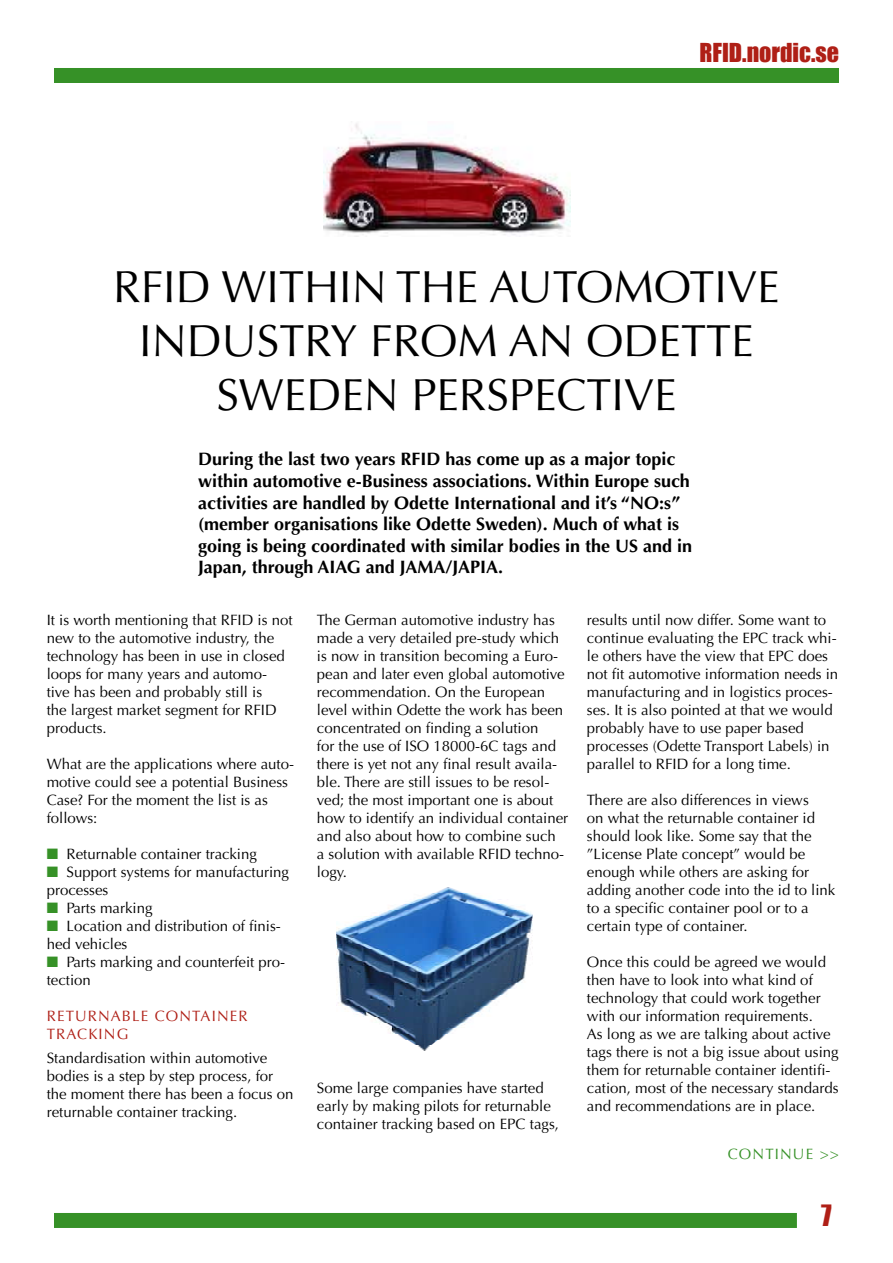
<style>
.page{position:relative;width:893px;height:1263px;background:#fff}
.page>*{position:absolute;margin:0;border:0;box-sizing:border-box;transform-origin:0 0}
.t1{font:45px/54px "Optima";color:#000;text-align:center}
.t2{font:24px "Impact";color:#af1f16}
.t3{font:700 18px/21.6px "Optima";color:#000}
.t4{font:15px/18px "Optima";color:#000}
.t5{font:15px/18px "Optima";letter-spacing:.075em;color:#af1f16}
.t6{font:15px "Optima";letter-spacing:.075em;color:#369127}
.s1{color:#369127}
</style>
<div class="page">
<div style="left:54px;top:68px;width:785px;height:15px;background:#369127"></div>
<div style="left:54px;top:1213px;width:743px;height:15px;background:#369127"></div>
<img style="left:336px;top:888px;width:197px;height:162px">
<img style="left:324px;top:123px;width:246px;height:112px">
<h2 class="t2" style="left:700px;top:37px;width:141px">RFID.nordic.se</h2>
<h1 class="t1" style="left:113px;top:261px;width:668px">RFI D within the automotive ind ustry from an Od ette<br>Sweden perspective</h1>
<p class="t3" style="left:198px;top:449px;width:495px">During the last two years RFID has come up as a major topic within automotive e-Business associations. Within Europe such activities are handled by Odette International and it’s “NO:s” (member organisations like Odette Sweden). Much of what is going is being coordinated with similar bodies in the US and in Japan, through AIAG and JAMA/JAPIA.</p>
<p class="t4" style="left:47px;top:611px;width:247px">It is worth mentioning that RFI D is not new to the automotive industry, the technology has been in use in closed loops for many years and automo&shy;tive has been and probably still is<br>the largest market segment for RFI D products.</p>
<p class="t4" style="left:47px;top:755px;width:249px">What are the applications where auto&shy;motive could see a potential B usiness<br>Case? For the moment the list is as follows:</p>
<p class="t4" style="left:47px;top:845px;width:212px"><span class="s1">■</span> Returnable container tracking</p>
<p class="t4" style="left:47px;top:863px;width:244px"><span class="s1">■</span> Support systems for manufacturing processes</p>
<p class="t4" style="left:47px;top:899px;width:107px"><span class="s1">■</span> Parts marking</p>
<p class="t4" style="left:47px;top:917px;width:236px"><span class="s1">■</span> Location and distribution of finis&shy;hed vehicles</p>
<p class="t4" style="left:47px;top:953px;width:240px"><span class="s1">■</span> Parts marking and counterfeit pro&shy;tection</p>
<p class="t5" style="left:47px;top:1007px;width:202px">Returnable contain er trackin g</p>
<p class="t4" style="left:47px;top:1049px;width:248px">Standardisation within automotive bodies is a step by step process, for the moment there has been a focus on returnable container tracking.</p>
<p class="t4" style="left:587px;top:611px;width:253px">results until now differ. Some want to continue evaluating the EPC track whi&shy;le others have the view that EPC does not fit automotive information needs in manufacturing and in logistics proces&shy;ses. It is also pointed at that we would probably have to use paper based processes (Odette Transport Labels) in parallel to RFI D for a long time.</p>
<p class="t4" style="left:587px;top:791px;width:250px">There are also differences in views<br>on what the returnable container id should look like. Some say that the ”License Plate concept” would be enough while others are asking for adding another code into the id to link to a specific container pool or to a certain type of container.</p>
<p class="t4" style="left:587px;top:953px;width:253px">Once this could be agreed we would then have to look into what kind of technology that could work together with our information requirements.<br>As long as we are talking about active tags there is not a big issue about using them for returnable container identifi&shy;cation, most of the necessary standards and recommendations are in place.</p>
<p class="t6" style="left:728px;top:1145px;width:113px">contin ue &gt;&gt;</p>
<p class="t4" style="left:317px;top:611px;width:249px">The German automotive industry has made a very detailed pre-study which is now in transition becoming a Euro&shy;pean and later even global automotive recommendation. On the European level within Odette the work has been concentrated on finding a solution<br>for the use of ISO</p>
<p class="t4" style="left:317px;top:737px;width:253px;text-indent:117px">18000-6C tags and there is yet not any final result availa&shy;ble. There are still issues to be resol&shy;ved; the most important one is about how to identify an individual container and also about how to combine such<br>a solution with available RFI D techno&shy;logy.</p>
<p class="t4" style="left:317px;top:1079px;width:244px">Some large companies have started early by making pilots for returnable container tracking based on EPC tags,</p>
</div>
